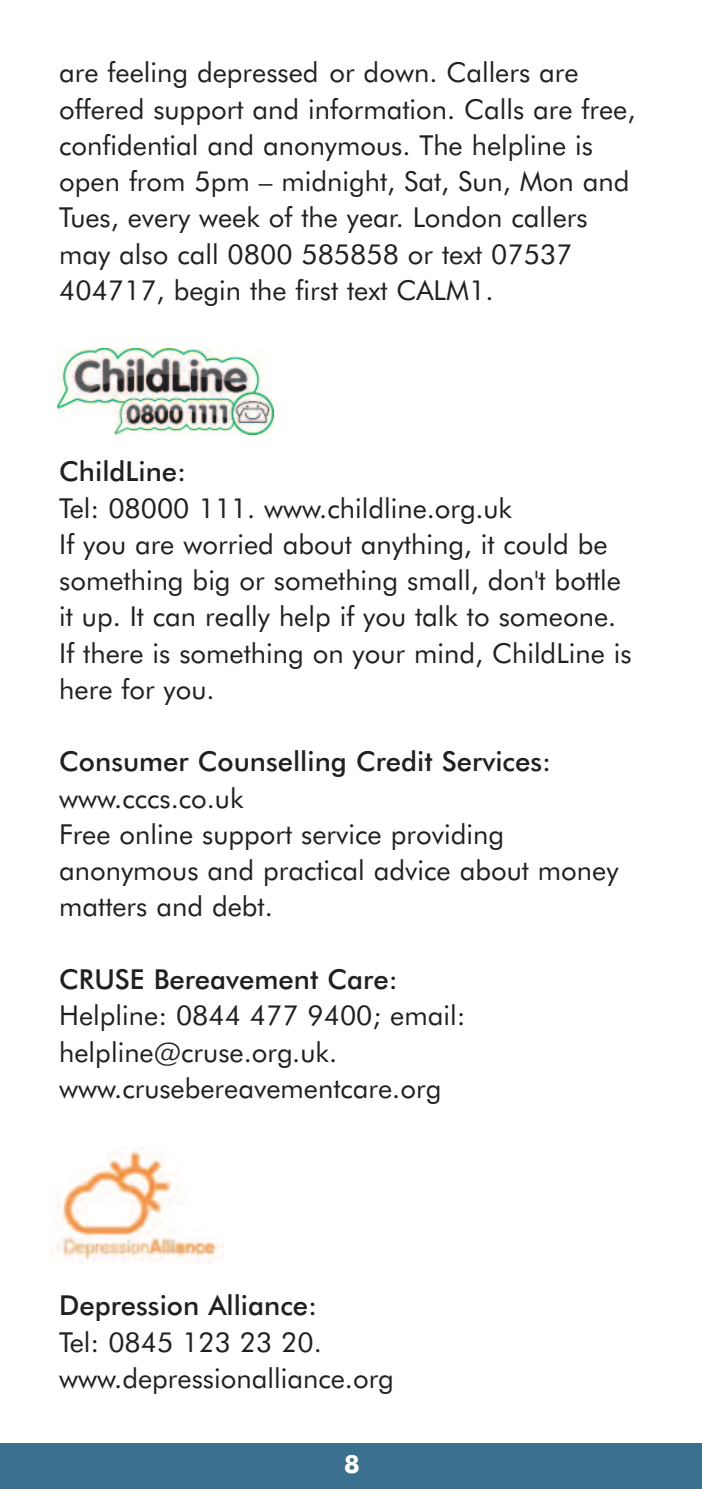
<style>
.page{position:relative;width:702px;height:1489px;background:#fff}
.page>*{position:absolute;margin:0;border:0;box-sizing:border-box;transform-origin:0 0}
.t1{font:27.5px/36.2px "Futura BT";color:#231f20}
.t2{font:500 27.5px "Futura BT";color:#231f20}
.t3{font:700 25px "Futura BT";color:#fff}
</style>
<div class="page">
<div style="left:0;top:1443px;width:702px;height:45px;background:#3b718f"></div>
<img style="left:58px;top:348px;width:216px;height:86px">
<img style="left:50px;top:1147px;width:174px;height:116px">
<p class="t1" style="left:59px;top:57px;width:577px">are feeling depressed or down. Callers are offered support and information. Calls are free, confidential and anonymous. The helpline is open from 5pm – midnight, Sat, Sun, Mon and Tues, every week of the year. London callers may also call 0800 585858 or text 07537<br>404717, begin the first text CALM1.</p>
<p class="t2" style="left:59px;top:460px;width:128px">ChildLine:</p>
<p class="t1" style="left:59px;top:492px;width:574px">Tel: 08000 111. www.childline.org.uk<br>If you are worried about anything, it could be something big or something small, don't bottle it up. It can really help if you talk to someone.<br>If there is something on your mind, ChildLine is here for you.</p>
<p class="t2" style="left:59px;top:750px;width:493px">Consumer Counselling Credit Services:</p>
<p class="t1" style="left:59px;top:782px;width:560px">www.cccs.co.uk<br>Free online support service providing anonymous and practical advice about money matters and debt.</p>
<p class="t2" style="left:59px;top:968px;width:340px">CRUSE Bereavement Care:</p>
<p class="t1" style="left:59px;top:999px;width:408px">Helpline: 0844 477 9400; email: helpline@cruse.org.uk. www.crusebereavementcare.org</p>
<p class="t2" style="left:59px;top:1294px;width:259px">Depression Alliance:</p>
<p class="t1" style="left:59px;top:1325px;width:336px">Tel: 0845 123 23 20. www.depressionalliance.org</p>
<p class="t3" style="left:344px;top:1453px;width:17px">8</p>
</div>
